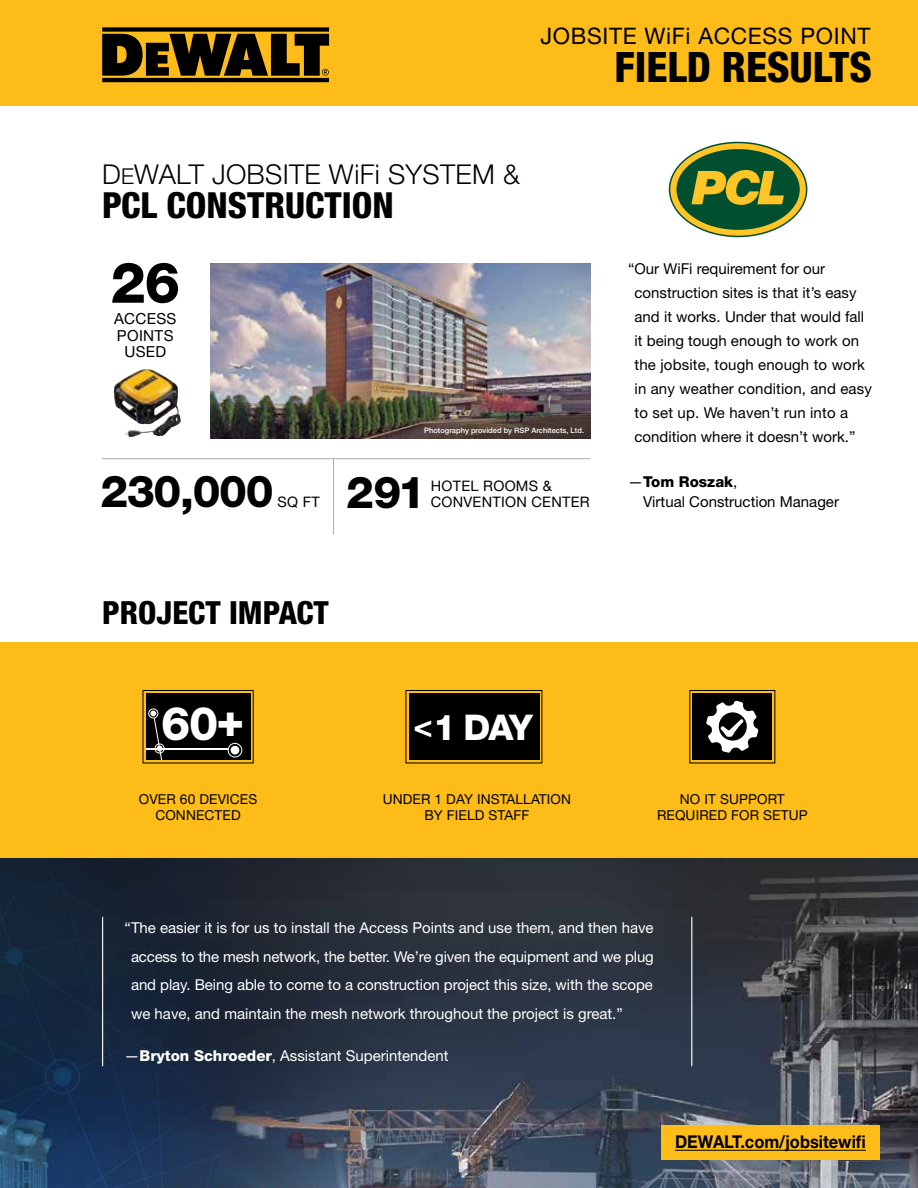
<style>
.page{position:relative;width:918px;height:1188px;background:#fff}
.page>*{position:absolute;margin:0;border:0;box-sizing:border-box;transform-origin:0 0}
.t1{font:800 56.4px "Helvetica Neue LT Std";color:#000}
.t2{font:800 46.35px "Helvetica Neue LT Std";color:#fff}
.t3{font:800 44.1px "Helvetica Neue LT Std";letter-spacing:-.03em;color:#000}
.t4{font:800 condensed 42px "Helvetica Neue LT Std";color:#000}
.t5{font:800 condensed 36px "Helvetica Neue LT Std";color:#000}
.t6{font:800 35.4px "Helvetica Neue LT Std";color:#fff}
.t7{font:800 condensed 31.95px "Helvetica Neue LT Std";color:#000}
.t8{font:300 27.3px "Helvetica Neue LT Std";letter-spacing:.01em;color:#000}
.t9{font:22.8px "Helvetica Neue LT Std";letter-spacing:.03em;color:#000}
.t10{font:700 17.7px "Helvetica Neue LT Std";color:#000;scale:.93 1}
.t11{font:15.3px/16.5px "Helvetica Neue LT Std";letter-spacing:.02em;color:#000;text-align:center}
.t12{font:15px/28.5px "Helvetica Neue LT Std";color:#fff;text-align:justify}
.t13{font:15px/24px "Helvetica Neue LT Std";color:#000}
.t14{font:14.55px/16.4px "Helvetica Neue LT Std";letter-spacing:.02em;color:#000}
.t15{font:13.65px/15.5px "Helvetica Neue LT Std";letter-spacing:.01em;color:#000;text-align:center}
.t16{font:500 7.5px "Helvetica Neue LT Std";color:#fff}
.s1{font-size:21.9px}
.s2{font-weight:700;font-size:32.1px}
.s3{font-weight:800}
</style>
<div class="page">
<img style="left:573px;top:858px;width:345px;height:330px">
<img style="left:0;top:858px;width:573px;height:330px">
<div style="left:0;top:0;width:918px;height:106px;background:#febc18"></div>
<svg style="left:102px;top:27px;width:227px;height:55px"></svg>
<svg style="left:669px;top:142px;width:138px;height:95px"></svg>
<img style="left:211px;top:263px;width:379px;height:175px">
<img style="left:114px;top:369px;width:63px;height:65px">
<hr style="left:102px;top:458px;width:488px;height:1px;background:#a7a9ac">
<hr style="left:333px;top:459px;width:1px;height:75px;background:#a7a9ac">
<div style="left:0;top:642px;width:918px;height:216px;background:#febc18"></div>
<hr style="left:102px;top:917px;width:1px;height:149px;background:#fff">
<hr style="left:691px;top:917px;width:1px;height:149px;background:#fff">
<div style="left:143px;top:690px;width:110px;height:73px;border:1px solid #000"></div>
<div style="left:146px;top:694px;width:104px;height:66px;background:#000"></div>
<div style="left:406px;top:690px;width:136px;height:73px;border:1px solid #000"></div>
<div style="left:409px;top:694px;width:130px;height:66px;background:#000"></div>
<div style="left:693px;top:694px;width:79px;height:66px;background:#000"></div>
<svg style="left:706px;top:701px;width:53px;height:52px"></svg>
<div style="left:662px;top:1125px;width:218px;height:34px;background:#febc18"></div>
<hr style="left:675px;top:1150px;width:191px;height:1px;background:#000">
<div style="left:231px;top:746px;width:8px;height:9px;background:#fff;border-radius:50%"></div>
<div style="left:228px;top:743px;width:14px;height:14px;border:1px solid #fff;border-radius:50%"></div>
<hr style="left:146px;top:748px;width:82px;height:1px;background:#fff">
<div style="left:150px;top:710px;width:6px;height:7px;background:#fff;border-radius:50%"></div>
<div style="left:148px;top:708px;width:10px;height:11px;border:1px solid #fff;border-radius:4px"></div>
<div style="left:155px;top:743px;width:10px;height:11px;border:1px solid #fff;border-radius:4px"></div>
<svg style="left:154px;top:718px;width:8px;height:42px"></svg>
<h3 class="t9" style="left:540px;top:22px;width:332px">JOBSITE WiFi ACCESS POINT</h3>
<h3 class="t4" style="left:615px;top:41px;width:259px">FIELD RESULTS</h3>
<h3 class="t8" style="left:102px;top:158px;width:419px">D<span class="s1">E</span>WALT JOBSITE WiFi SYSTEM &amp;</h3>
<h3 class="t5" style="left:102px;top:183px;width:293px">PCL CONSTRUCTION</h3>
<h1 class="t1" style="left:110px;top:249px;width:71px">26</h1>
<p class="t11" style="left:114px;top:310px;width:64px">ACCESS<br>POINTS<br>USED</p>
<h3 class="t3" style="left:101px;top:465px;width:174px">230,000</h3>
<p class="t14" style="left:278px;top:494px;width:44px">SQ FT</p>
<p class="t16" style="left:424px;top:426px;width:161px">Photography provided by RSP Architects, Ltd.</p>
<h3 class="t3" style="left:346px;top:466px;width:81px">291</h3>
<p class="t14" style="left:431px;top:477px;width:161px">HOTEL ROOMS &amp;<br>CONVENTION CENTER</p>
<h3 class="t7" style="left:102px;top:592px;width:228px">PROJECT IMPACT</h3>
<h2 class="t2" style="left:161px;top:696px;width:85px">60+</h2>
<p class="t15" style="left:139px;top:792px;width:120px">OVER 60 DEVICES<br>CONNECTED</p>
<h3 class="t6" style="left:413px;top:706px;width:121px"><span class="s2">&lt;</span>1 DAY</h3>
<p class="t15" style="left:383px;top:792px;width:190px">UNDER 1 DAY INSTALLATION<br>BY FIELD STAFF</p>
<p class="t13" style="left:635px;top:256px;width:239px;text-indent:-6px">“Our WiFi requirement for our construction sites is that it’s easy and it works. Under that would fall it being tough enough to work on the jobsite, tough enough to work in any weather condition, and easy to set up. We haven’t run into a condition where it doesn’t work.”</p>
<p class="t13" style="left:643px;top:472px;width:197px;line-height:19.5px;text-indent:-15px">—<span class="s3">Tom Roszak</span>,<br>Virtual Construction Manager</p>
<p class="t15" style="left:657px;top:792px;width:152px">NO IT SUPPORT<br>REQUIRED FOR SETUP</p>
<p class="t12" style="left:131px;top:914px;width:524px;text-indent:-6px">“The easier it is for us to install the Access Points and use them, and then have access to the mesh network, the better. We’re given the equipment and we plug and play. Being able to come to a construction project this size, with the scope we have, and maintain the mesh network throughout the project is great.”</p>
<p class="t12" style="left:125px;top:1041px;width:325px">—<span class="s3">Bryton Schroeder</span>, Assistant Superintendent</p>
<p class="t10" style="left:675px;top:1131px;width:207px">DEWALT.com/jobsitewifi</p>
</div>
